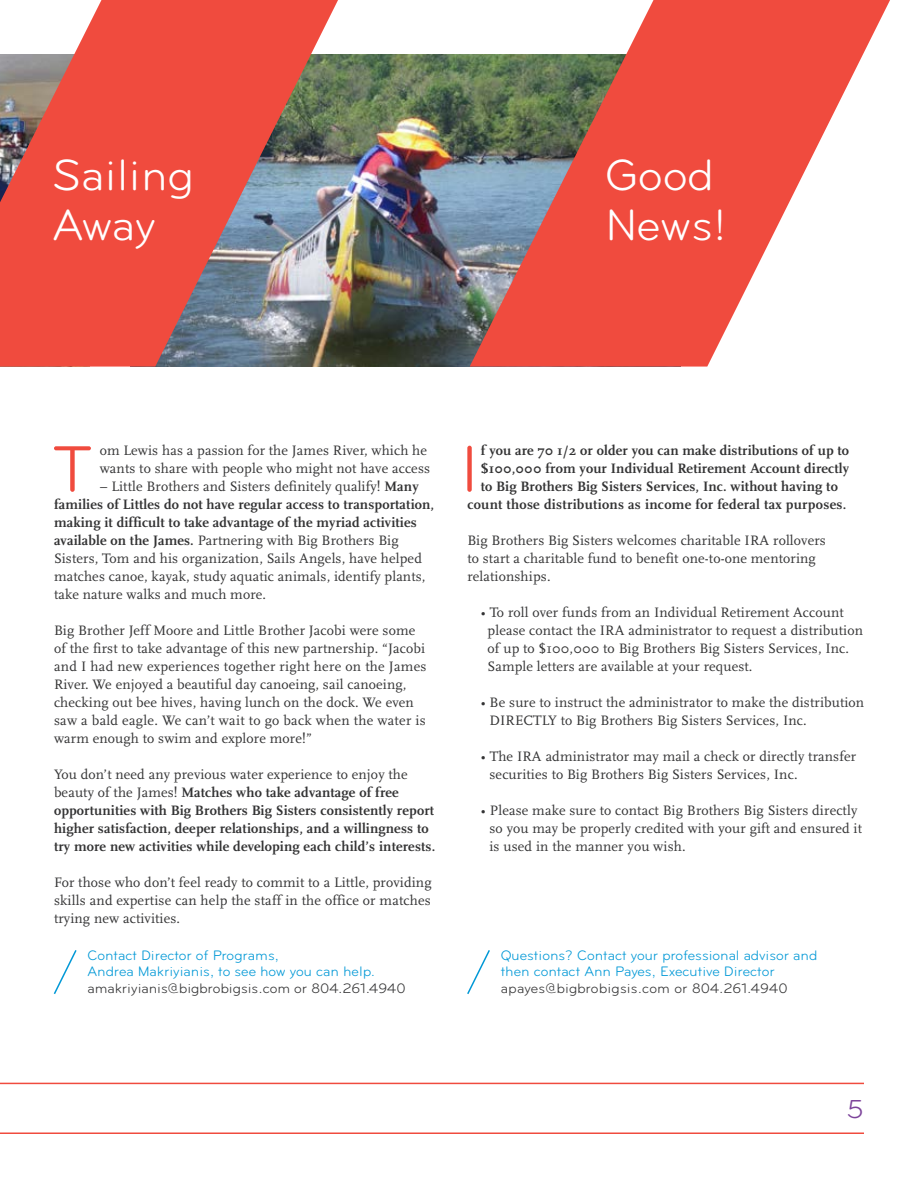
<style>
.page{position:relative;width:918px;height:1188px;background:#fff}
.page>*{position:absolute;margin:0;border:0;box-sizing:border-box;transform-origin:0 0}
.t1{font:67.65px "Bryant";color:#f04b3e}
.t2{font:45.3px/49.5px "Bryant";color:#fff}
.t3{font:27px "Bryant";color:#7c439a}
.t4{font:14.25px/18px "Scala";letter-spacing:.01em;color:#333334}
.t5{font:700 14.25px/18px "Scala";letter-spacing:.01em;color:#333334}
.t6{font:14.25px/16.5px "Bryant";color:#0098d6}
.t7{font:14.25px "Bryant";color:#333334}
.s1{font-weight:700}
.s2{font-weight:400}
</style>
<div class="page">
<img style="left:338px;top:54px;width:132px;height:313px">
<img style="left:0;top:0;width:338px;height:367px">
<svg style="left:470px;top:0;width:420px;height:367px;fill:#f04b3e"></svg>
<svg style="left:53px;top:950px;width:24px;height:44px"></svg>
<svg style="left:467px;top:950px;width:23px;height:44px"></svg>
<hr style="left:0;top:1083px;width:864px;height:1px;background:#f04b3e">
<hr style="left:0;top:1132px;width:864px;height:2px;background:#f04b3e">
<h2 class="t2" style="left:53px;top:150px;width:143px">Sailing<br>Away</h2>
<h2 class="t2" style="left:605px;top:150px;width:123px">Good<br>News!</h2>
<h1 class="t1" style="left:53px;top:431px;width:41px">T</h1>
<p class="t4" style="left:100px;top:442px;width:332px">om Lewis has a passion for the James River, which he wants to share with people who might not have access</p>
<p class="t4" style="left:54px;top:478px;width:382px;text-indent:46px">– Little Brothers and Sisters definitely qualify! <span class="s1">Many families of Littles do not have regular access to transportation, making it difficult to take advantage of the myriad activities available on the James.</span> Partnering with Big Brothers Big Sisters, Tom and his organization, Sails Angels, have helped matches canoe, kayak, study aquatic animals, identify plants, take nature walks and much more.</p>
<p class="t4" style="left:54px;top:622px;width:374px">Big Brother Jeff Moore and Little Brother Jacobi were some of the first to take advantage of this new partnership. “Jacobi and I had new experiences together right here on the James River. We enjoyed a beautiful day canoeing, sail canoeing, checking out bee hives, having lunch on the dock. We even saw a bald eagle. We can’t wait to go back when the water is warm enough to swim and explore more!”</p>
<p class="t5" style="left:54px;top:766px;width:383px"><span class="s2">You don’t need any previous water experience to enjoy the beauty of the James!</span> Matches who take advantage of free opportunities with Big Brothers Big Sisters consistently report higher satisfaction, deeper relationships, and a willingness to try more new activities while developing each child’s interests.</p>
<p class="t4" style="left:54px;top:874px;width:379px;text-align:justify">For those who don’t feel ready to commit to a Little, providing skills and expertise can help the staff in the office or matches trying new activities.</p>
<p class="t6" style="left:88px;top:947px;width:289px">Contact Director of Programs,<br>Andrea Makriyianis, to see how you can help.</p>
<p class="t7" style="left:88px;top:980px;width:320px">amakriyianis@bigbrobigsis.com or 804.261.4940</p>
<h1 class="t1" style="left:460px;top:431px;width:20px">I</h1>
<p class="t5" style="left:481px;top:442px;width:370px">f you are 70 1/2 or older you can make distributions of up to</p>
<p class="t5" style="left:481px;top:460px;width:370px">$100,000 from your Individual Retirement Account directly</p>
<p class="t5" style="left:481px;top:478px;width:359px">to Big Brothers Big Sisters Services, Inc. without having to</p>
<p class="t5" style="left:467px;top:496px;width:381px">count those distributions as income for federal tax purposes.</p>
<p class="t4" style="left:467px;top:532px;width:360px">Big Brothers Big Sisters welcomes charitable IRA rollovers to start a charitable fund to benefit one-to-one mentoring relationships.</p>
<p class="t4" style="left:488px;top:604px;width:377px;text-indent:-7px">• To roll over funds from an Individual Retirement Account please contact the IRA administrator to request a distribution of up to $100,000 to Big Brothers Big Sisters Services, Inc.<br>Sample letters are available at your request.</p>
<p class="t4" style="left:489px;top:694px;width:376px;text-indent:-9px">• Be sure to instruct the administrator to make the distribution<br>DIRECTLY to Big Brothers Big Sisters Services, Inc.</p>
<p class="t4" style="left:489px;top:748px;width:368px;text-indent:-9px">• The IRA administrator may mail a check or directly transfer securities to Big Brothers Big Sisters Services, Inc.</p>
<p class="t4" style="left:489px;top:802px;width:374px;text-indent:-9px">• Please make sure to contact Big Brothers Big Sisters directly so you may be properly credited with your gift and ensured it is used in the manner you wish.</p>
<p class="t6" style="left:501px;top:947px;width:318px">Questions? Contact your professional advisor and then contact Ann Payes, Executive Director</p>
<p class="t7" style="left:501px;top:980px;width:288px">apayes@bigbrobigsis.com or 804.261.4940</p>
<h3 class="t3" style="left:847px;top:1094px;width:19px">5</h3>
</div>
